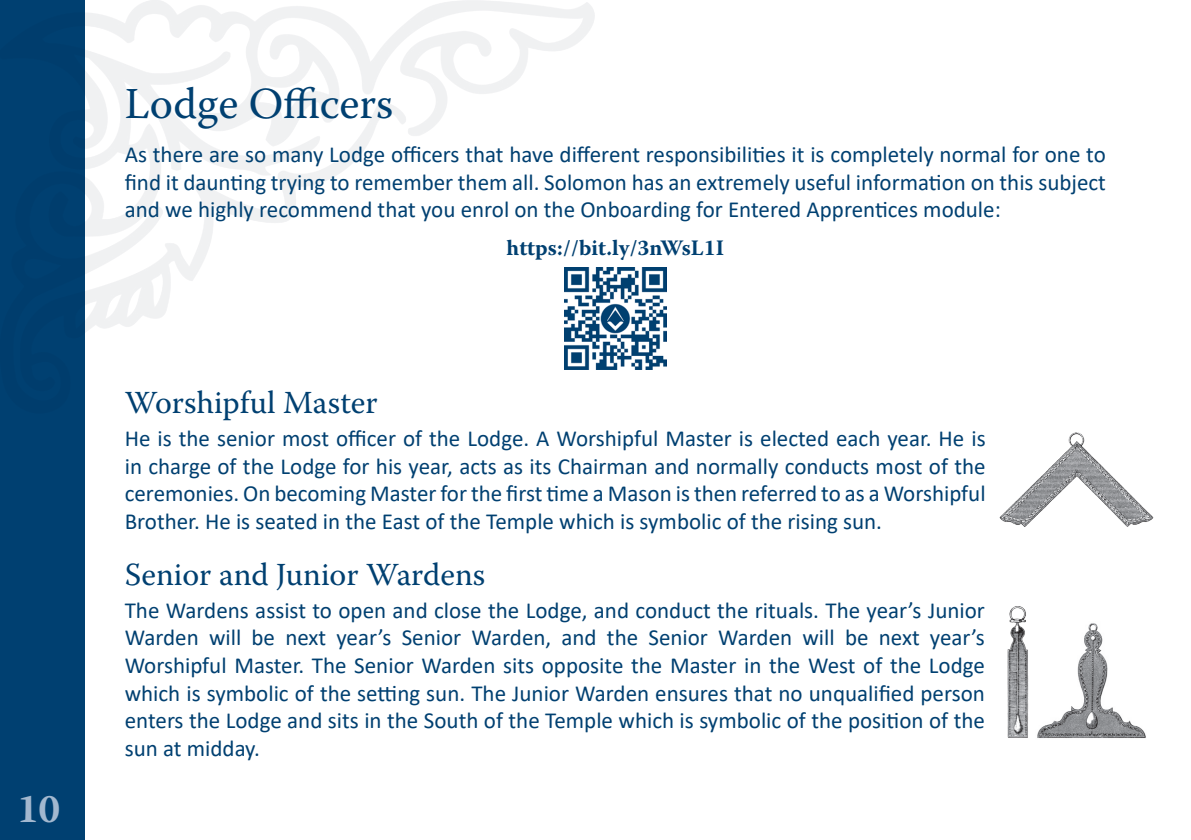
<style>
.page{position:relative;width:1191px;height:840px;background:#fff}
.page>*{position:absolute;margin:0;border:0;box-sizing:border-box;transform-origin:0 0}
.Section_Title{font:44px "Warnock Pro";color:#004071}
.t1{font:700 40px "Warnock Pro";color:#a3b8cf}
.Sub-Subtitle{font:32px "Warnock Pro";color:#004071}
._11_5pt_Calibri_Blue{font:23px/27.6px "Calibri";color:#004071;text-align:justify}
.t2{font:700 22px "Warnock Pro";color:#004071}
</style>
<div class="page">
<div style="left:0;top:0;width:85px;height:839px;background:#004071"></div>
<img style="left:85px;top:0;width:509px;height:370px">
<img style="left:999px;top:432px;width:155px;height:95px">
<img style="left:1007px;top:606px;width:22px;height:132px">
<img style="left:1037px;top:623px;width:109px;height:115px">
<img style="left:564px;top:267px;width:102px;height:102px">
<h2 class="t1" style="left:17px;top:784px;width:45px">10</h2>
<p class="Section_Title" style="left:125px;top:76px;width:270px">Lodge Officers</p>
<p class="_11_5pt_Calibri_Blue" style="left:125px;top:140px;width:982px">As there are so many Lodge officers that have different responsibilities it is completely normal for one to find it daunting trying to remember them all. Solomon has an extremely useful information on this subject and we highly recommend that you enrol on the Onboarding for Entered Apprentices module:</p>
<p class="t2" style="left:506px;top:234px;width:219px">https://bit.ly/3nWsL1I</p>
<p class="Sub-Subtitle" style="left:125px;top:383px;width:254px">Worshipful Master</p>
<p class="_11_5pt_Calibri_Blue" style="left:125px;top:424px;width:862px">He is the senior most officer of the Lodge. A Worshipful Master is elected each year. He is in charge of the Lodge for his year, acts as its Chairman and normally conducts most of the ceremonies. On becoming Master for the first time a Mason is then referred to as a Worshipful Brother. He is seated in the East of the Temple which is symbolic of the rising sun.</p>
<p class="Sub-Subtitle" style="left:125px;top:554px;width:362px">Senior and Junior Wardens</p>
<p class="_11_5pt_Calibri_Blue" style="left:125px;top:595px;width:861px">The Wardens assist to open and close the Lodge, and conduct the rituals. The year’s Junior Warden will be next year’s Senior Warden, and the Senior Warden will be next year’s Worshipful Master. The Senior Warden sits opposite the Master in the West of the Lodge which is symbolic of the setting sun. The Junior Warden ensures that no unqualified person enters the Lodge and sits in the South of the Temple which is symbolic of the position of the sun at midday.</p>
</div>
